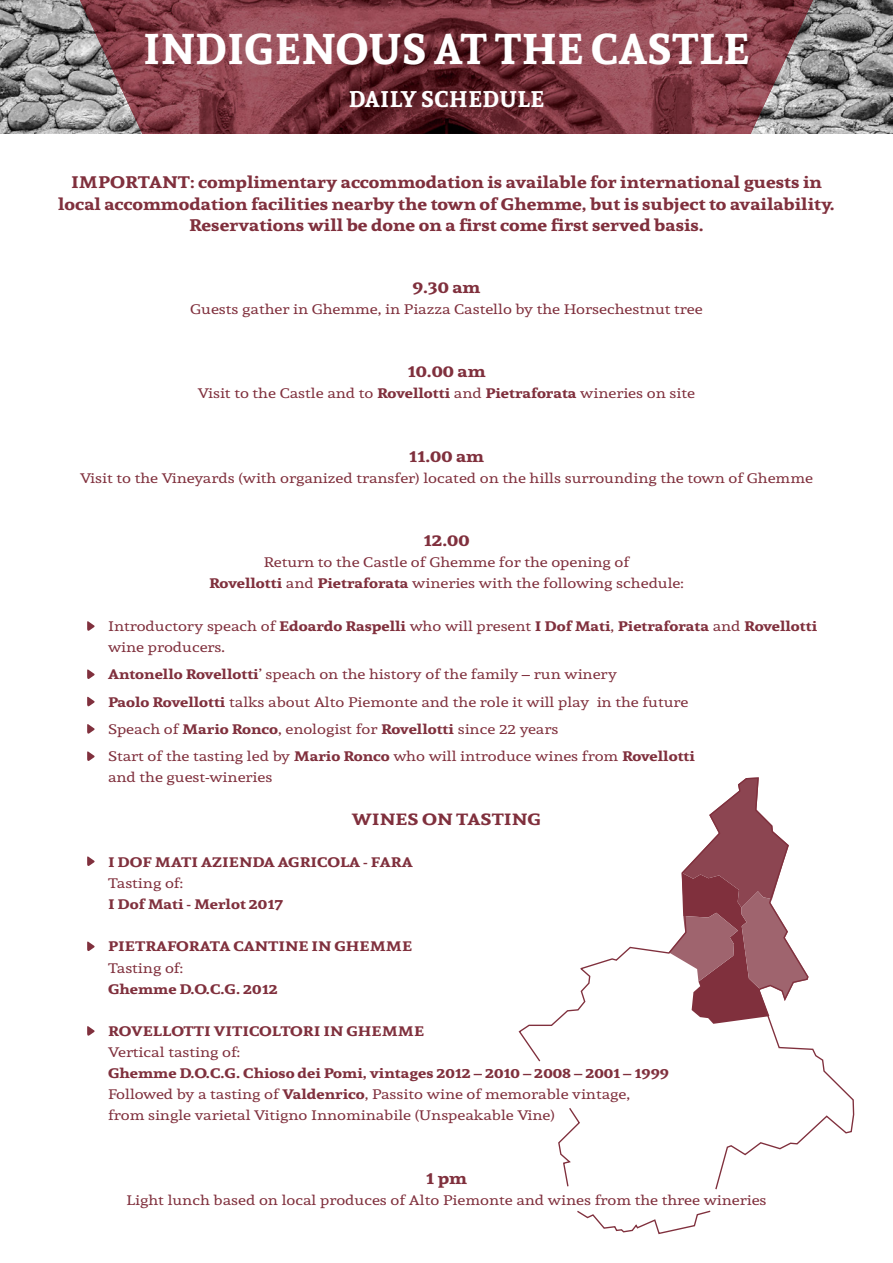
<style>
.page{position:relative;width:893px;height:1263px;background:#fff}
.page>*{position:absolute;margin:0;border:0;box-sizing:border-box;transform-origin:0 0}
.t1{font:700 42.6px "Andada";letter-spacing:.01em;color:#fff}
.t2{font:700 22.5px "Andada";letter-spacing:.02em;color:#fff}
.t3{font:700 16.65px/21.8px "Andada";color:#80303d;text-align:center;scale:1.18 1}
.t4{font:700 16.2px "Andada";color:#80303d;scale:1.21 1}
.t5{font:13.65px/21.1px "Andada";color:#80303d;scale:1.21 1}
.t6{font:700 13.65px "Andada";color:#80303d;scale:1.21 1}
.s1{font-weight:700}
</style>
<div class="page">
<img style="left:0;top:0;width:893px;height:134px">
<img style="left:80px;top:0;width:733px;height:134px">
<svg style="left:577px;top:1210px;width:134px;height:25px"></svg>
<svg style="left:518px;top:777px;width:337px;height:413px"></svg>
<svg style="left:87px;top:621px;width:8px;height:10px"></svg>
<svg style="left:87px;top:669px;width:8px;height:10px"></svg>
<svg style="left:87px;top:696px;width:8px;height:11px"></svg>
<svg style="left:87px;top:724px;width:8px;height:10px"></svg>
<svg style="left:87px;top:751px;width:8px;height:10px"></svg>
<svg style="left:87px;top:856px;width:8px;height:10px"></svg>
<svg style="left:87px;top:941px;width:8px;height:10px"></svg>
<svg style="left:87px;top:1026px;width:8px;height:10px"></svg>
<h1 class="t1" style="left:143px;top:20px;width:608px">INDIGENOUS AT THE CASTLE</h1>
<h2 class="t2" style="left:349px;top:83px;width:197px">DAILY SCHEDULE</h2>
<p class="t3" style="left:58px;top:171px;width:660px">IMPORTANT: complimentary accommodation is available for international guests in local accommodation facilities nearby the town of Ghemme, but is subject to availability.<br>Reservations will be done on a first come first served basis.</p>
<p class="t4" style="left:413px;top:276px;width:58px">9.30 am</p>
<p class="t5" style="left:190px;top:298px;width:425px">Guests gather in Ghemme, in Piazza Castello by the Horsechestnut tree</p>
<p class="t4" style="left:407px;top:360px;width:66px">10.00 am</p>
<p class="t5" style="left:198px;top:383px;width:412px">Visit to the Castle and to <span class="s1">Rovellotti</span> and <span class="s1">Pietraforata</span> wineries on site</p>
<p class="t4" style="left:409px;top:445px;width:64px">11.00 am</p>
<p class="t5" style="left:80px;top:467px;width:607px">Visit to the Vineyards (with organized transfer) located on the hills surrounding the town of Ghemme</p>
<p class="t4" style="left:423px;top:529px;width:40px">12.00</p>
<p class="t5" style="left:209px;top:552px;width:394px;text-align:center">Return to the Castle of Ghemme for the opening of<br><span class="s1">Rovellotti</span> and <span class="s1">Pietraforata</span> wineries with the following schedule:</p>
<p class="t5" style="left:108px;top:615px;width:588px">Introductory speach of <span class="s1">Edoardo Raspelli</span> who will present <span class="s1">I Dof Mati</span>, <span class="s1">Pietraforata</span> and <span class="s1">Rovellotti </span>wine producers.</p>
<p class="t5" style="left:108px;top:660px;width:487px;line-height:27.3px"><span class="s1">Antonello Rovellotti</span>’ speach on the history of the family – run winery<br><span class="s1">Paolo Rovellotti</span> talks about Alto Piemonte and the role it will play in the future Speach of <span class="s1">Mario Ronco</span>, enologist for <span class="s1">Rovellotti</span> since 22 years<br>Start of the tasting led by <span class="s1">Mario Ronco</span> who will introduce wines from <span class="s1">Rovellotti</span></p>
<p class="t5" style="left:108px;top:767px;width:137px">and the guest-wineries</p>
<p class="t4" style="left:352px;top:808px;width:158px">WINES ON TASTING</p>
<p class="t6" style="left:108px;top:853px;width:253px">I DOF MATI AZIENDA AGRICOLA - FARA</p>
<p class="t5" style="left:108px;top:872px;width:64px">Tasting of:</p>
<p class="t6" style="left:108px;top:895px;width:146px">I Dof Mati - Merlot 2017</p>
<p class="t6" style="left:108px;top:937px;width:253px">PIETRAFORATA CANTINE IN GHEMME</p>
<p class="t5" style="left:108px;top:957px;width:64px">Tasting of:</p>
<p class="t6" style="left:108px;top:979px;width:142px">Ghemme D.O.C.G. 2012</p>
<p class="t6" style="left:108px;top:1022px;width:263px">ROVELLOTTI VITICOLTORI IN GHEMME</p>
<p class="t5" style="left:108px;top:1041px;width:111px">Vertical tasting of:</p>
<p class="t5" style="left:108px;top:1062px;width:465px"><span class="s1">Ghemme D.O.C.G. Chioso dei Pomi, vintages 2012 – 2010 – 2008 – 2001 – 1999<br></span>Followed by a tasting of <span class="s1">Valdenrico</span>, Passito wine of memorable vintage, from single varietal Vitigno Innominabile (Unspeakable Vine)</p>
<p class="t4" style="left:426px;top:1167px;width:36px">1 pm</p>
<p class="t5" style="left:126px;top:1189px;width:531px">Light lunch based on local produces of Alto Piemonte and wines from the three wineries</p>
</div>
